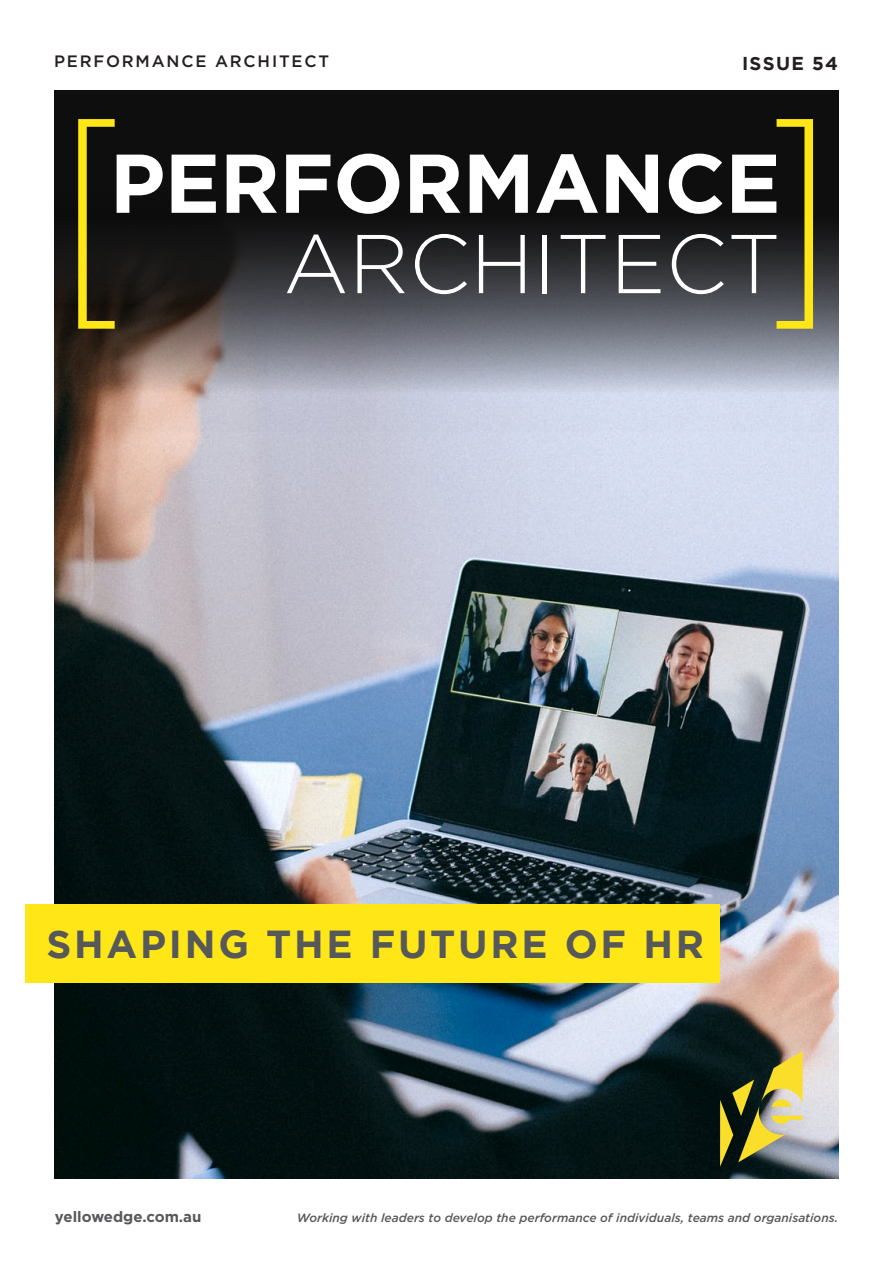
<style>
.page{position:relative;width:893px;height:1263px;background:#fff}
.page>*{position:absolute;margin:0;border:0;box-sizing:border-box;transform-origin:0 0}
.t1{font:700 39px "Gotham";letter-spacing:.07em;color:#57585a}
.t2{font:700 18.6px "Gotham";letter-spacing:.07em;color:#231f20}
.t3{font:500 16.5px "Gotham";letter-spacing:.11em;color:#231f20}
.t4{font:700 15px "Gotham";color:#57585a}
.t5{font:italic 500 12px "Gotham";color:#57585a}
.s1{font-style:inherit}
</style>
<div class="page">
<img style="left:55px;top:432px;width:784px;height:746px">
<div style="left:25px;top:904px;width:695px;height:78px;background:#ffe616"></div>
<svg style="left:720px;top:1051px;width:84px;height:116px;background:#7a7946"></svg>
<svg style="left:54px;top:90px;width:785px;height:342px;background:#5a5a5f"></svg>
<svg style="left:172px;top:155px;width:44px;height:58px"></svg>
<svg style="left:227px;top:155px;width:50px;height:58px"></svg>
<svg style="left:286px;top:155px;width:44px;height:58px"></svg>
<svg style="left:337px;top:154px;width:62px;height:60px"></svg>
<svg style="left:410px;top:155px;width:50px;height:58px"></svg>
<svg style="left:470px;top:155px;width:58px;height:58px"></svg>
<svg style="left:536px;top:154px;width:62px;height:59px"></svg>
<svg style="left:606px;top:155px;width:52px;height:58px"></svg>
<svg style="left:669px;top:154px;width:53px;height:60px"></svg>
<svg style="left:287px;top:235px;width:58px;height:58px;background:#535356"></svg>
<svg style="left:357px;top:235px;width:48px;height:58px"></svg>
<svg style="left:415px;top:234px;width:52px;height:60px;background:#525356"></svg>
<svg style="left:479px;top:235px;width:46px;height:58px"></svg>
<hr style="left:543px;top:235px;width:4px;height:58px;background:#fff">
<svg style="left:561px;top:235px;width:45px;height:58px"></svg>
<svg style="left:619px;top:235px;width:41px;height:58px"></svg>
<svg style="left:672px;top:234px;width:52px;height:60px;background:#535557"></svg>
<svg style="left:731px;top:119px;width:82px;height:210px;background:#5c5a43"></svg>
<svg style="left:78px;top:119px;width:85px;height:210px;background:#464227"></svg>
<h3 class="t3" style="left:54px;top:51px;width:277px">PERFORMANCE ARCHITECT</h3>
<h2 class="t2" style="left:742px;top:53px;width:98px">ISSUE 5<span class="s1">4</span></h2>
<h1 class="t1" style="left:47px;top:922px;width:659px">SHAPING THE FUTURE OF HR</h1>
<p class="t4" style="left:55px;top:1206px;width:148px">yellowedge.com.au</p>
<p class="t5" style="left:297px;top:1209px;width:543px">Working with leaders to develop the performance of individuals, teams and organisations.</p>
</div>
